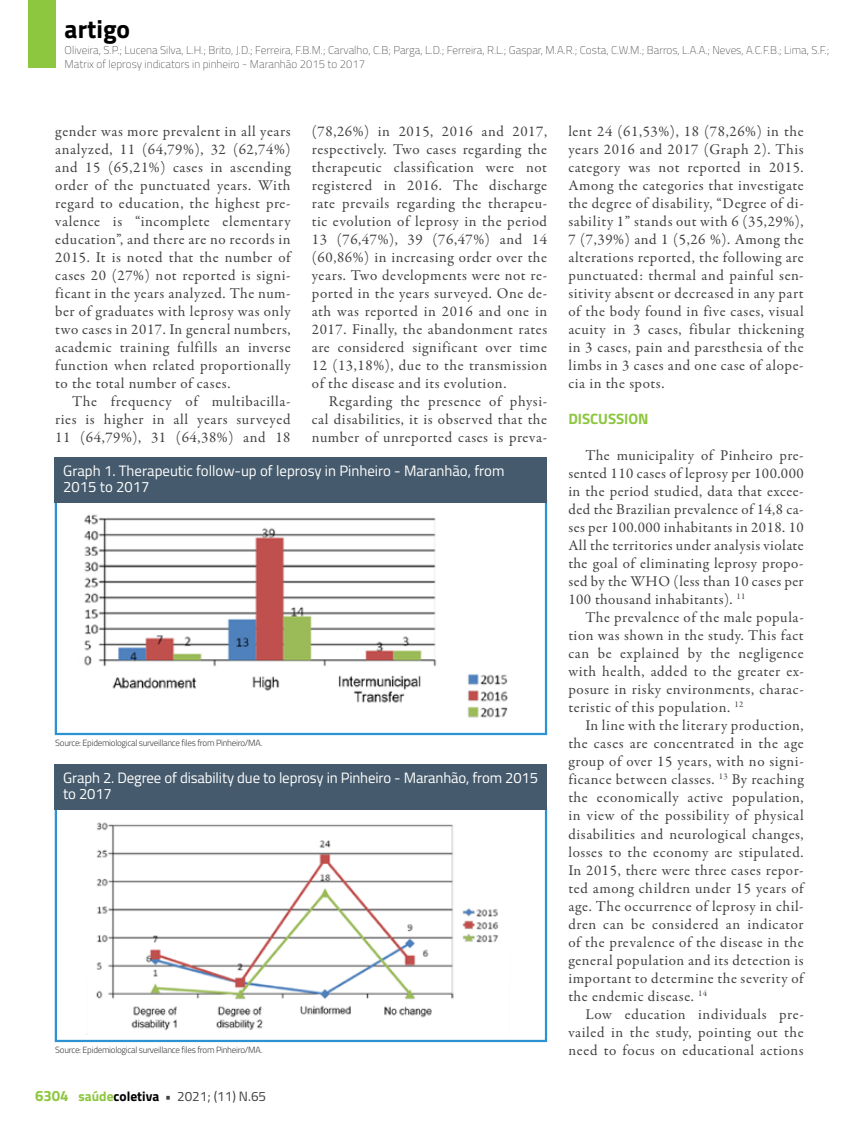
<style>
.page{position:relative;width:859px;height:1132px;background:#fff}
.page>*{position:absolute;margin:0;border:0;box-sizing:border-box;transform-origin:0 0}
.t1{font:700 25.5px "Titillium";color:#000}
.t2{font:15px/18px "Garamond Premr Pro";letter-spacing:.04em;color:#414042;text-align:justify}
.t3{font:15px/16.5px "Titillium";letter-spacing:-.01em;color:#fff}
.t4{font:700 15px "Titillium";letter-spacing:-.005em;color:#8dc63f}
.t5{font:13.5px "Titillium";color:#414042}
.t6{font:100 11.25px/13.5px "Titillium";color:#414042}
.t7{font:300 9px "Titillium";letter-spacing:-.03em;color:#414042}
.s1{font-weight:700;font-size:15px;color:#8dc63f}
.s2{font-weight:700;color:#8dc63f}
.s3{font-weight:700;color:#000}
.s4{font-weight:700}
</style>
<div class="page">
<div style="left:28px;top:0;width:27px;height:68px;background:#8dc63f"></div>
<div style="left:55px;top:499px;width:492px;height:235px;border:2px solid #2b93d1"></div>
<div style="left:55px;top:457px;width:492px;height:45px;background:#455a6c"></div>
<img style="left:84px;top:514px;width:424px;height:204px">
<div style="left:55px;top:806px;width:492px;height:235px;border:2px solid #2b93d1"></div>
<div style="left:55px;top:763px;width:492px;height:45px;background:#455a6c"></div>
<img style="left:86px;top:822px;width:413px;height:213px">
<h1 class="t1" style="left:65px;top:10px;width:67px">artigo</h1>
<p class="t6" style="left:65px;top:43px;width:766px">Oliveira, S.P.; Lucena Silva, L.H.; Brito, J.D.; Ferreira, F.B.M.; Carvalho, C.B; Parga, L.D.; Ferreira, R.L.; Gaspar, M.A.R.; Costa, C.W.M.; Barros, L.A.A.; Neves, A.C.F.B.; Lima, S.F.;<br>Matrix of leprosy indicators in pinheiro - Maranhão 2015 to 2017</p>
<p class="t2" style="left:55px;top:122px;width:237px">gender was more prevalent in all years analyzed, 11 (64,79%), 32 (62,74%) and 15 (65,21%) cases in ascending order of the punctuated years. With regard to education, the highest pre&shy;valence is “incomplete elementary education”, and there are no records in 2015. It is noted that the number of cases 20 (27%) not reported is signi&shy;ficant in the years analyzed. The num&shy;ber of graduates with leprosy was only two cases in 2017. In general numbers, academic training fulfills an inverse function when related proportionally to the total number of cases.</p>
<p class="t2" style="left:55px;top:392px;width:237px;text-indent:17px">The frequency of multibacilla&shy;ries is higher in all years surveyed 11 (64,79%), 31 (64,38%) and 18</p>
<p class="t2" style="left:312px;top:122px;width:237px">(78,26%) in 2015, 2016 and 2017, respectively. Two cases regarding the therapeutic classification were not registered in 2016. The discharge rate prevails regarding the therapeu&shy;tic evolution of leprosy in the period 13 (76,47%), 39 (76,47%) and 14 (60,86%) in increasing order over the years. Two developments were not re&shy;ported in the years surveyed. One de&shy;ath was reported in 2016 and one in 2017. Finally, the abandonment rates are considered significant over time 12 (13,18%), due to the transmission of the disease and its evolution.</p>
<p class="t2" style="left:312px;top:392px;width:237px;text-indent:17px">Regarding the presence of physi&shy;cal disabilities, it is observed that the number of unreported cases is preva-</p>
<p class="t3" style="left:63px;top:461px;width:443px">Graph 1. Therapeutic follow-up of leprosy in Pinheiro - Maranhão, from<br>2015 to 2017</p>
<p class="t7" style="left:55px;top:736px;width:209px">Source: Epidemiological surveillance files from Pinheiro/MA.</p>
<p class="t3" style="left:63px;top:768px;width:476px">Graph 2. Degree of disability due to leprosy in Pinheiro - Maranhão, from 2015 to 2017</p>
<p class="t7" style="left:55px;top:1042px;width:209px">Source: Epidemiological surveillance files from Pinheiro/MA.</p>
<p class="t5" style="left:35px;top:1086px;width:233px"><span class="s1">6304</span> <span class="s2">saúde</span><span class="s3">coletiva</span> <span class="s4">•</span> 2021; (11) N.65</p>
<p class="t2" style="left:568px;top:122px;width:237px">lent 24 (61,53%), 18 (78,26%) in the years 2016 and 2017 (Graph 2). This category was not reported in 2015.<br>Among the categories that investigate the degree of disability, “Degree of di&shy;sability 1” stands out with 6 (35,29%), 7 (7,39%) and 1 (5,26 %). Among the alterations reported, the following are punctuated: thermal and painful sen&shy;sitivity absent or decreased in any part of the body found in five cases, visual acuity in 3 cases, fibular thickening in 3 cases, pain and paresthesia of the limbs in 3 cases and one case of alope&shy;cia in the spots.</p>
<p class="t4" style="left:568px;top:407px;width:82px">DISCUSSION</p>
<p class="t2" style="left:568px;top:446px;width:237px;text-indent:17px">The municipality of Pinheiro pre&shy;sented 110 cases of leprosy per 100.000 in the period studied, data that excee&shy;ded the Brazilian prevalence of 14,8 ca&shy;ses per 100.000 inhabitants in 2018. 10<br>All the territories under analysis violate the goal of eliminating leprosy propo&shy;sed by the WHO (less than 10 cases per 100 thousand inhabitants). <sup>11</sup></p>
<p class="t2" style="left:568px;top:608px;width:237px;text-indent:17px">The prevalence of the male popula&shy;tion was shown in the study. This fact can be explained by the negligence with health, added to the greater ex&shy;posure in risky environments, charac&shy;teristic of this population. <sup>12</sup></p>
<p class="t2" style="left:568px;top:716px;width:237px;text-indent:17px">In line with the literary production, the cases are concentrated in the age group of over 15 years, with no signi&shy;ficance between classes. <sup>13</sup> By reaching the economically active population, in view of the possibility of physical disabilities and neurological changes, losses to the economy are stipulated.<br>In 2015, there were three cases repor&shy;ted among children under 15 years of age. The occurrence of leprosy in chil&shy;dren can be considered an indicator of the prevalence of the disease in the general population and its detection is important to determine the severity of the endemic disease. <sup>14</sup></p>
<p class="t2" style="left:568px;top:1004px;width:237px;text-indent:17px">Low education individuals pre&shy;vailed in the study, pointing out the need to focus on educational actions</p>
</div>
